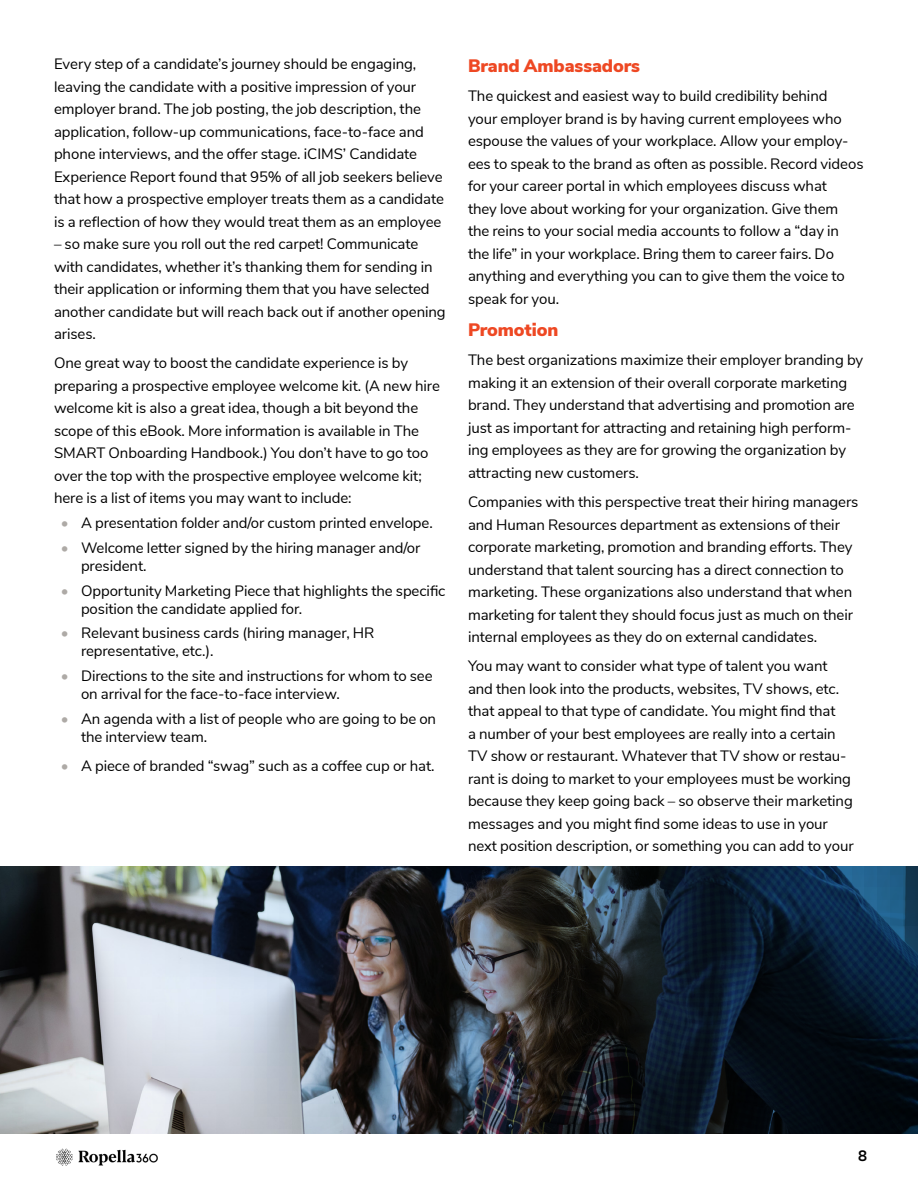
<style>
.page{position:relative;width:918px;height:1188px;background:#fff}
.page>*{position:absolute;margin:0;border:0;box-sizing:border-box;transform-origin:0 0}
.t1{font:900 18px "Nunito Sans";letter-spacing:-.005em;color:#ee4823}
.t2{font:15px/22.5px "Nunito Sans";letter-spacing:-.005em;color:#000}
.t3{font:700 15px "Nunito Sans 7 pt";color:#000}
.s1{font-weight:900;color:#aeaaa6}
</style>
<div class="page">
<img style="left:56px;top:1148px;width:102px;height:18px">
<img style="left:0;top:866px;width:918px;height:268px">
<p class="t2" style="left:54px;top:52px;width:391px">Every step of a candidate’s journey should be engaging, leaving the candidate with a positive impression of your employer brand. The job posting, the job description, the application, follow-up communications, face-to-face and phone interviews, and the offer stage. iCIMS’ Candidate Experience Report found that 95% of all job seekers believe that how a prospective employer treats them as a candidate is a reflection of how they would treat them as an employee</p>
<p class="t2" style="left:54px;top:232px;width:393px">– so make sure you roll out the red carpet! Communicate with candidates, whether it’s thanking them for sending in their application or informing them that you have selected another candidate but will reach back out if another opening arises.</p>
<p class="t2" style="left:54px;top:351px;width:387px">One great way to boost the candidate experience is by preparing a prospective employee welcome kit. (A new hire welcome kit is also a great idea, though a bit beyond the scope of this eBook. More information is available in The SMART Onboarding Handbook.) You don’t have to go too over the top with the prospective employee welcome kit; here is a list of items you may want to include:</p>
<p class="t2" style="left:61px;top:511px;width:374px"><span class="s1">•</span> A presentation folder and/or custom printed envelope.</p>
<p class="t2" style="left:81px;top:538px;width:341px;line-height:18px;text-indent:-20px"><span class="s1">•</span> Welcome letter signed by the hiring manager and/or president.</p>
<p class="t2" style="left:81px;top:581px;width:366px;line-height:18px;text-indent:-20px"><span class="s1">•</span> Opportunity Marketing Piece that highlights the specific position the candidate applied for.</p>
<p class="t2" style="left:81px;top:623px;width:295px;line-height:18px;text-indent:-20px"><span class="s1">•</span> Relevant business cards (hiring manager, HR representative, etc.).</p>
<p class="t2" style="left:81px;top:666px;width:353px;line-height:18px;text-indent:-20px"><span class="s1">•</span> Directions to the site and instructions for whom to see on arrival for the face-to-face interview.</p>
<p class="t2" style="left:81px;top:709px;width:357px;line-height:18px;text-indent:-20px"><span class="s1">•</span> An agenda with a list of people who are going to be on the interview team.</p>
<p class="t2" style="left:61px;top:754px;width:375px"><span class="s1">•</span> A piece of branded “swag” such as a coffee cup or hat.</p>
<p class="t1" style="left:468px;top:53px;width:174px">Brand Ambassadors</p>
<p class="t2" style="left:468px;top:84px;width:397px">The quickest and easiest way to build credibility behind<br>your employer brand is by having current employees who espouse the values of your workplace. Allow your employ&shy;ees to speak to the brand as often as possible. Record videos for your career portal in which employees discuss what<br>they love about working for your organization. Give them<br>the reins to your social media accounts to follow a “day in the life” in your workplace. Bring them to career fairs. Do anything and everything you can to give them the voice to speak for you.</p>
<p class="t1" style="left:468px;top:317px;width:92px">Promotion</p>
<p class="t2" style="left:468px;top:348px;width:397px">The best organizations maximize their employer branding by making it an extension of their overall corporate marketing brand. They understand that advertising and promotion are just as important for attracting and retaining high perform&shy;ing employees as they are for growing the organization by attracting new customers.</p>
<p class="t2" style="left:468px;top:490px;width:392px">Companies with this perspective treat their hiring managers and Human Resources department as extensions of their corporate marketing, promotion and branding efforts. They understand that talent sourcing has a direct connection to marketing. These organizations also understand that when marketing for talent they should focus just as much on their internal employees as they do on external candidates.</p>
<p class="t2" style="left:468px;top:654px;width:387px">You may want to consider what type of talent you want and then look into the products, websites, TV shows, etc. that appeal to that type of candidate. You might find that<br>a number of your best employees are really into a certain TV show or restaurant. Whatever that TV show or restau&shy;rant is doing to market to your employees must be working because they keep going back – so observe their marketing messages and you might find some ideas to use in your next position description, or something you can add to your</p>
<p class="t3" style="left:858px;top:1145px;width:10px">8</p>
</div>
